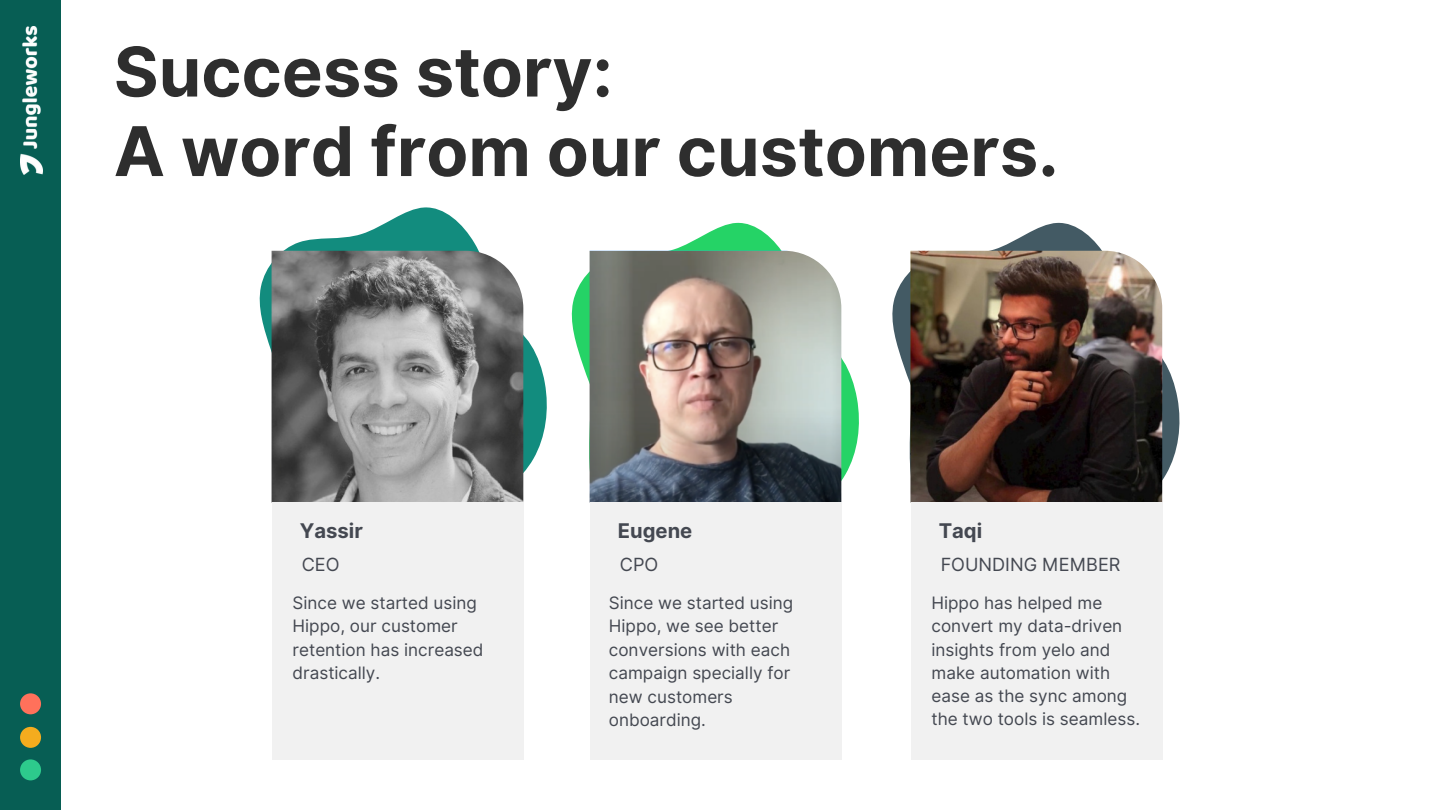
<style>
.page{position:relative;width:1440px;height:810px;background:#fff}
.page>*{position:absolute;margin:0;border:0;box-sizing:border-box;transform-origin:0 0}
.t1{font:700 68.6px/79.5px "Inter";color:#2e2e2e}
.t2{font:700 20.2px "Inter";color:#444851}
.t3{font:18.2px "Inter";color:#444851}
.t4{font:17.1px/23.4px "Inter";color:#444851}
</style>
<div class="page">
<svg style="left:259px;top:207px;width:220px;height:224px"></svg>
<svg style="left:523px;top:309px;width:24px;height:232px"></svg>
<svg style="left:571px;top:222px;width:217px;height:160px"></svg>
<svg style="left:589px;top:324px;width:270px;height:232px"></svg>
<svg style="left:892px;top:222px;width:217px;height:158px"></svg>
<svg style="left:909px;top:324px;width:271px;height:232px"></svg>
<img style="left:272px;top:251px;width:251px;height:252px">
<div style="left:272px;top:503px;width:251px;height:257px;background:#f1f1f1"></div>
<img style="left:590px;top:251px;width:251px;height:252px">
<div style="left:590px;top:503px;width:251px;height:257px;background:#f1f1f1"></div>
<img style="left:910px;top:251px;width:252px;height:252px">
<div style="left:911px;top:503px;width:251px;height:257px;background:#f1f1f1"></div>
<div style="left:0;top:0;width:61px;height:810px;background:#075e54"></div>
<div style="left:20px;top:759px;width:21px;height:21px;background:#2dca8c;border-radius:50%"></div>
<div style="left:20px;top:727px;width:21px;height:21px;background:#f4ac1e;border-radius:50%"></div>
<img style="left:20px;top:26px;width:23px;height:149px">
<div style="left:20px;top:693px;width:21px;height:21px;background:#ff715b;border-radius:50%"></div>
<h1 class="t1" style="left:114px;top:32px;width:946px">Success story:<br>A word from our customers.</h1>
<p class="t2" style="left:300px;top:519px;width:65px">Yassir</p>
<p class="t3" style="left:302px;top:554px;width:39px">CEO</p>
<p class="t4" style="left:293px;top:591px;width:192px">Since we started using<br>Hippo, our customer retention has increased drastically.</p>
<p class="t2" style="left:618px;top:519px;width:76px">Eugene</p>
<p class="t3" style="left:620px;top:554px;width:40px">CPO</p>
<p class="t2" style="left:939px;top:519px;width:45px">Taqi</p>
<p class="t3" style="left:941px;top:554px;width:181px">FOUNDING MEMBER</p>
<p class="t4" style="left:609px;top:591px;width:186px">Since we started using<br>Hippo, we see better conversions with each campaign specially for new customers onboarding.</p>
<p class="t4" style="left:931px;top:591px;width:210px">Hippo has helped me convert my data-driven insights from yelo and make automation with ease as the sync among the two tools is seamless.</p>
</div>
